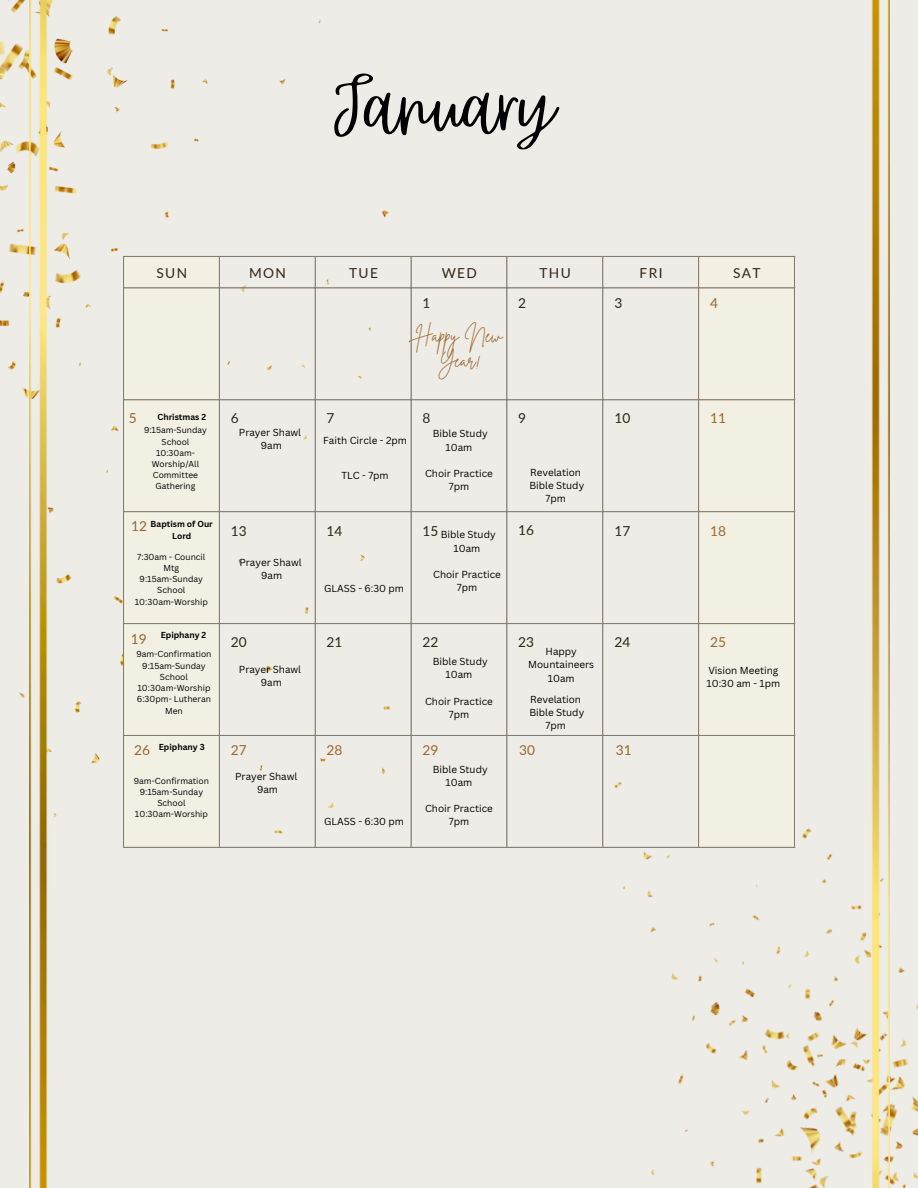
<style>
.page{position:relative;width:918px;height:1188px;background:#eeece6}
.page>*{position:absolute;margin:0;border:0;box-sizing:border-box;transform-origin:0 0}
.t1{font:94.95px "Rumba";color:#000}
.t2{font:18.9px/25.8px "Brittany Signature";color:#9b662e;text-align:center}
.t3{font:13.65px "Lato";letter-spacing:.1em;color:#2e251b}
.t4{font:13.65px "Lato";color:#9b662e}
.t5{font:9.9px/13.2px "Canva Sans";color:#000;text-align:center}
.t6{font:8.4px/11.2px "Canva Sans";color:#000;text-align:center}
.t7{font:700 8.4px/11.2px "Canva Sans";color:#000;text-align:center}
</style>
<div class="page">
<img style="left:889px;top:633px;width:29px;height:555px">
<img style="left:0;top:0;width:30px;height:833px">
<img style="left:30px;top:0;width:859px;height:1188px">
<svg style="left:124px;top:257px;width:670px;height:590px"></svg>
<hr style="left:123px;top:257px;width:1px;height:590px;background:#867a6d">
<hr style="left:219px;top:257px;width:1px;height:590px;background:#867a6d">
<hr style="left:315px;top:257px;width:1px;height:590px;background:#867a6d">
<hr style="left:411px;top:257px;width:1px;height:590px;background:#867a6d">
<hr style="left:506px;top:257px;width:1px;height:590px;background:#867a6d">
<hr style="left:602px;top:257px;width:1px;height:590px;background:#867a6d">
<hr style="left:698px;top:257px;width:1px;height:590px;background:#867a6d">
<hr style="left:794px;top:257px;width:1px;height:590px;background:#867a6d">
<hr style="left:123px;top:256px;width:672px;height:1px;background:#867a6d">
<hr style="left:123px;top:287px;width:672px;height:1px;background:#867a6d">
<hr style="left:123px;top:399px;width:672px;height:1px;background:#867a6d">
<hr style="left:123px;top:511px;width:672px;height:1px;background:#867a6d">
<hr style="left:123px;top:623px;width:672px;height:1px;background:#867a6d">
<hr style="left:123px;top:735px;width:672px;height:1px;background:#867a6d">
<hr style="left:123px;top:847px;width:672px;height:1px;background:#867a6d">
<p class="t1" style="left:334px;top:45px;width:223px">January</p>
<p class="t3" style="left:156px;top:264px;width:32px">SUN</p>
<p class="t3" style="left:249px;top:264px;width:38px">MON</p>
<p class="t3" style="left:349px;top:264px;width:30px">TUE</p>
<p class="t3" style="left:442px;top:264px;width:37px">WED</p>
<p class="t3" style="left:540px;top:264px;width:33px">THU</p>
<p class="t3" style="left:640px;top:264px;width:24px">FRI</p>
<p class="t3" style="left:733px;top:264px;width:29px">SAT</p>
<p class="t3" style="left:422px;top:295px;width:9px">1</p>
<p class="t3" style="left:518px;top:295px;width:9px">2</p>
<h4 class="t3" style="left:615px;top:295px;width:9px">3</h4>
<p class="t4" style="left:710px;top:295px;width:9px">4</p>
<h3 class="t2" style="left:416px;top:322px;width:88px">Happy New<br>Year!</h3>
<p class="t4" style="left:129px;top:410px;width:9px">5</p>
<p class="t7" style="left:157px;top:411px;width:50px">Christmas 2</p>
<p class="t3" style="left:231px;top:410px;width:9px">6</p>
<p class="t3" style="left:327px;top:410px;width:9px">7</p>
<p class="t3" style="left:423px;top:410px;width:9px">8</p>
<h3 class="t3" style="left:518px;top:410px;width:9px">9</h3>
<p class="t3" style="left:615px;top:410px;width:17px">10</p>
<p class="t4" style="left:710px;top:410px;width:17px">11</p>
<p class="t6" style="left:144px;top:424px;width:64px">9:15am-Sunday<br>School</p>
<p class="t6" style="left:152px;top:447px;width:49px">10:30am-<br>Worship/All<br>Committee<br>Gathering</p>
<h3 class="t5" style="left:239px;top:426px;width:64px">Prayer Shawl<br>9am</h3>
<h3 class="t7" style="left:151px;top:519px;width:64px">Baptism of Our<br>Lord</h3>
<p class="t4" style="left:131px;top:518px;width:17px">12</p>
<p class="t3" style="left:231px;top:522px;width:17px">13</p>
<p class="t6" style="left:137px;top:551px;width:70px">7:30am - Council<br>Mtg</p>
<p class="t6" style="left:140px;top:573px;width:65px">9:15am-Sunday<br>School</p>
<p class="t6" style="left:135px;top:596px;width:75px">10:30am-Worship</p>
<p class="t5" style="left:239px;top:555px;width:64px">Prayer Shawl<br>9am</p>
<h3 class="t5" style="left:323px;top:433px;width:85px">Faith Circle - 2pm</h3>
<p class="t5" style="left:342px;top:468px;width:49px">TLC - 7pm</p>
<p class="t3" style="left:327px;top:522px;width:17px">14</p>
<p class="t5" style="left:324px;top:581px;width:81px">GLASS - 6:30 pm</p>
<h4 class="t5" style="left:433px;top:427px;width:56px">Bible Study<br>10am</h4>
<h3 class="t5" style="left:425px;top:466px;width:69px">Choir Practice<br>7pm</h3>
<p class="t5" style="left:441px;top:528px;width:56px">Bible Study<br>10am</p>
<p class="t5" style="left:433px;top:568px;width:69px">Choir Practice<br>7pm</p>
<h3 class="t3" style="left:423px;top:522px;width:17px">15</h3>
<p class="t5" style="left:529px;top:465px;width:56px">Revelation<br>Bible Study<br>7pm</p>
<p class="t3" style="left:518px;top:522px;width:17px">16</p>
<h3 class="t3" style="left:615px;top:522px;width:17px">17</h3>
<h3 class="t4" style="left:710px;top:522px;width:17px">18</h3>
<h2 class="t4" style="left:131px;top:630px;width:17px">19</h2>
<h3 class="t7" style="left:161px;top:630px;width:47px">Epiphany 2</h3>
<p class="t6" style="left:136px;top:648px;width:77px">9am-Confirmation</p>
<p class="t6" style="left:142px;top:660px;width:65px">9:15am-Sunday<br>School</p>
<p class="t6" style="left:137px;top:682px;width:75px">10:30am-Worship</p>
<p class="t6" style="left:137px;top:694px;width:76px">6:30pm- Lutheran<br>Men</p>
<h4 class="t3" style="left:231px;top:633px;width:17px">20</h4>
<h3 class="t5" style="left:239px;top:662px;width:64px">Prayer Shawl<br>9am</h3>
<p class="t3" style="left:327px;top:633px;width:17px">21</p>
<p class="t3" style="left:423px;top:634px;width:17px">22</p>
<p class="t5" style="left:433px;top:654px;width:56px">Bible Study<br>10am</p>
<p class="t5" style="left:425px;top:694px;width:69px">Choir Practice<br>7pm</p>
<h3 class="t3" style="left:518px;top:633px;width:17px">23</h3>
<h3 class="t5" style="left:528px;top:645px;width:68px">Happy<br>Mountaineers<br>10am</h3>
<h3 class="t5" style="left:529px;top:693px;width:56px">Revelation<br>Bible Study<br>7pm</h3>
<h3 class="t3" style="left:615px;top:633px;width:17px">24</h3>
<p class="t4" style="left:710px;top:633px;width:17px">25</p>
<h3 class="t5" style="left:706px;top:664px;width:75px;text-align:left">Vision Meeting<br>10:30 am - 1pm</h3>
<p class="t4" style="left:134px;top:741px;width:17px">26</p>
<p class="t7" style="left:159px;top:741px;width:47px">Epiphany 3</p>
<h3 class="t4" style="left:231px;top:741px;width:17px">27</h3>
<p class="t4" style="left:327px;top:741px;width:17px">28</p>
<p class="t4" style="left:422px;top:741px;width:17px">29</p>
<p class="t4" style="left:519px;top:741px;width:17px">30</p>
<p class="t4" style="left:616px;top:741px;width:17px">31</p>
<p class="t6" style="left:134px;top:775px;width:77px">9am-Confirmation</p>
<h4 class="t6" style="left:140px;top:786px;width:65px">9:15am-Sunday<br>School</h4>
<p class="t6" style="left:135px;top:809px;width:75px">10:30am-Worship</p>
<p class="t5" style="left:235px;top:770px;width:64px">Prayer Shawl<br>9am</p>
<p class="t5" style="left:324px;top:815px;width:81px">GLASS - 6:30 pm</p>
<h3 class="t5" style="left:433px;top:762px;width:56px">Bible Study<br>10am</h3>
<h3 class="t5" style="left:425px;top:802px;width:69px">Choir Practice<br>7pm</h3>
</div>
